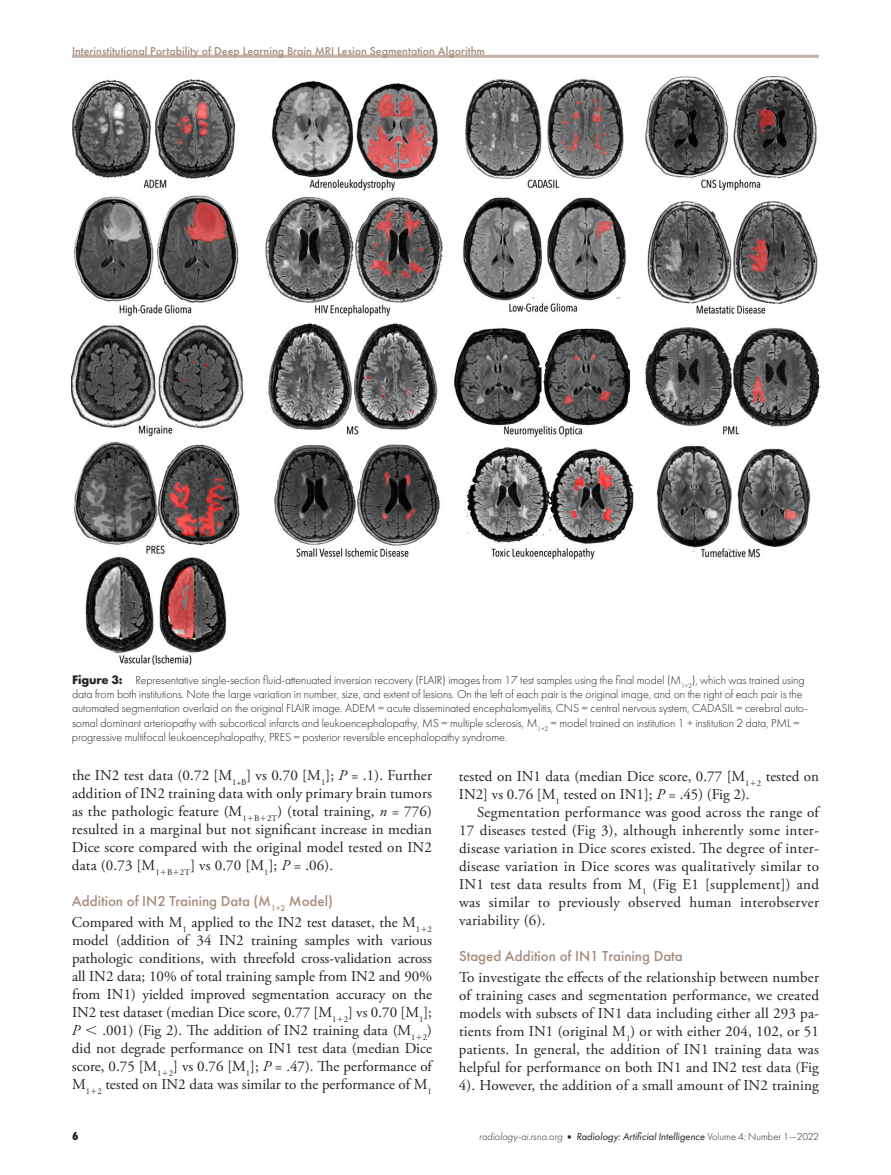
<style>
.page{position:relative;width:891px;height:1175px;background:#fff}
.page>*{position:absolute;margin:0;border:0;box-sizing:border-box;transform-origin:0 0}
.t1{font:15px/18px "Adobe Garamond Pro";letter-spacing:.01em;color:#231f20;text-align:justify}
.t2{font:500 15px "Futura PT";color:#a68b7d}
.t3{font:300 12px/14.4px "Futura PT";letter-spacing:-.01em;color:#231f20}
.t4{font:500 12px "Futura PT";color:#a68b7d}
.t5{font:800 12px "Futura PT Cond";color:#231f20}
.t6{font:italic 10.5px "Futura PT";color:#231f20}
.s1{font-weight:700;font-size:12.75px}
.s2{font-style:italic}
.s3{font-family:"Universal Greekwith Math Pi"}
.s4{font-weight:300}
.s5{font-family:"Universal Newswith Comm Pi";font-style:normal;font-size:6px}
.s6{font-weight:300;font-style:normal}
</style>
<div class="page">
<hr style="left:72px;top:55px;width:747px;height:3px;background:#c5b2a8">
<img style="left:72px;top:76px;width:747px;height:589px">
<p class="t4" style="left:72px;top:43px;width:414px">Interinstitutional Portability of Deep Learning Brain MRI Lesion Segmentation Algorithm</p>
<p class="t3" style="left:72px;top:672px;width:737px"><span class="s1">Figure 3:</span> Representative single-section fluid-attenuated inversion recovery (FLAIR) images from 17 test samples using the final model (M<sub>1+2</sub>), which was trained using data from both institutions. Note the large variation in number, size, and extent of lesions. On the left of each pair is the original image, and on the right of each pair is the automated segmentation overlaid on the original FLAIR image. ADEM = acute disseminated encephalomyelitis, CNS = central nervous system, CADASIL = cerebral auto&shy;somal dominant arteriopathy with subcortical infarcts and leukoencephalopathy, MS = multiple sclerosis, M<sub>1+2</sub> = model trained on institution 1 + institution 2 data, PML = progressive multifocal leukoencephalopathy, PRES = posterior reversible encephalopathy syndrome.</p>
<p class="t1" style="left:72px;top:766px;width:362px">the IN2 test data (0.72 [M<sub>1+B</sub>] vs 0.70 [M<sub>1</sub>]; <span class="s2">P</span> = .1). Further addition of IN2 training data with only primary brain tumors as the pathologic feature (M<sub>1</sub><sub>1</sub><sub>B</sub><sub>1</sub><sub>2T</sub>) (total training, <span class="s2">n</span> = 776) resulted in a marginal but not significant increase in median Dice score compared with the original model tested on IN2 data (0.73 [M<sub>1</sub><sub>1</sub><sub>B</sub><sub>1</sub><sub>2T</sub>] vs 0.70 [M<sub>1</sub>]; <span class="s2">P</span> = .06).</p>
<p class="t2" style="left:72px;top:892px;width:262px">Addition of IN2 Training Data (M<sub>1+2</sub> Model)</p>
<p class="t1" style="left:72px;top:913px;width:362px">Compared with M<sub>1</sub> applied to the IN2 test dataset, the M<sub>1</sub><sub>1</sub><sub>2 </sub>model (addition of 34 IN2 training samples with various pathologic conditions, with threefold cross-validation across all IN2 data; 10% of total training sample from IN2 and 90% from IN1) yielded improved segmentation accuracy on the IN2 test dataset (median Dice score, 0.77 [M<sub>1</sub><sub>1</sub><sub>2</sub>] vs 0.70 [M<sub>1</sub>]; <span class="s2">P</span> <span class="s3">,</span> .001) (Fig 2). The addition of IN2 training data (M<sub>1</sub><sub>1</sub><sub>2</sub>) did not degrade performance on IN1 test data (median Dice score, 0.75 [M<sub>1</sub><sub>1</sub><sub>2</sub>] vs 0.76 [M<sub>1</sub>]; <span class="s2">P</span> = .47). The performance of M<sub>1</sub><sub>1</sub><sub>2</sub> tested on IN2 data was similar to the performance of M<sub>1</sub></p>
<p class="t1" style="left:459px;top:767px;width:361px">tested on IN1 data (median Dice score, 0.77 [M<sub>1</sub><sub>1</sub><sub>2</sub> tested on<br>IN2] vs 0.76 [M<sub>1</sub> tested on IN1]; <span class="s2">P</span> = .45) (Fig 2).</p>
<p class="t1" style="left:459px;top:803px;width:362px;text-indent:18px">Segmentation performance was good across the range of 17 diseases tested (Fig 3), although inherently some inter&shy;disease variation in Dice scores existed. The degree of inter&shy;disease variation in Dice scores was qualitatively similar to IN1 test data results from M<sub>1</sub> (Fig E1 [supplement]) and was similar to previously observed human interobserver variability (6).</p>
<p class="t2" style="left:459px;top:946px;width:225px">Staged Addition of IN1 Training Data</p>
<p class="t1" style="left:459px;top:968px;width:362px">To investigate the effects of the relationship between number of training cases and segmentation performance, we created models with subsets of IN1 data including either all 293 pa&shy;tients from IN1 (original M<sub>1</sub>) or with either 204, 102, or 51 patients. In general, the addition of IN1 training data was helpful for performance on both IN1 and IN2 test data (Fig 4). However, the addition of a small amount of IN2 training</p>
<p class="t5" style="left:72px;top:1128px;width:8px">6</p>
<p class="t6" style="left:479px;top:1130px;width:341px"><span class="s4">radiology-ai.rsna.org</span> <span class="s5">n</span> Radiology: Artificial Intelligence <span class="s6">Volume 4: Number 1—2022</span></p>
</div>
